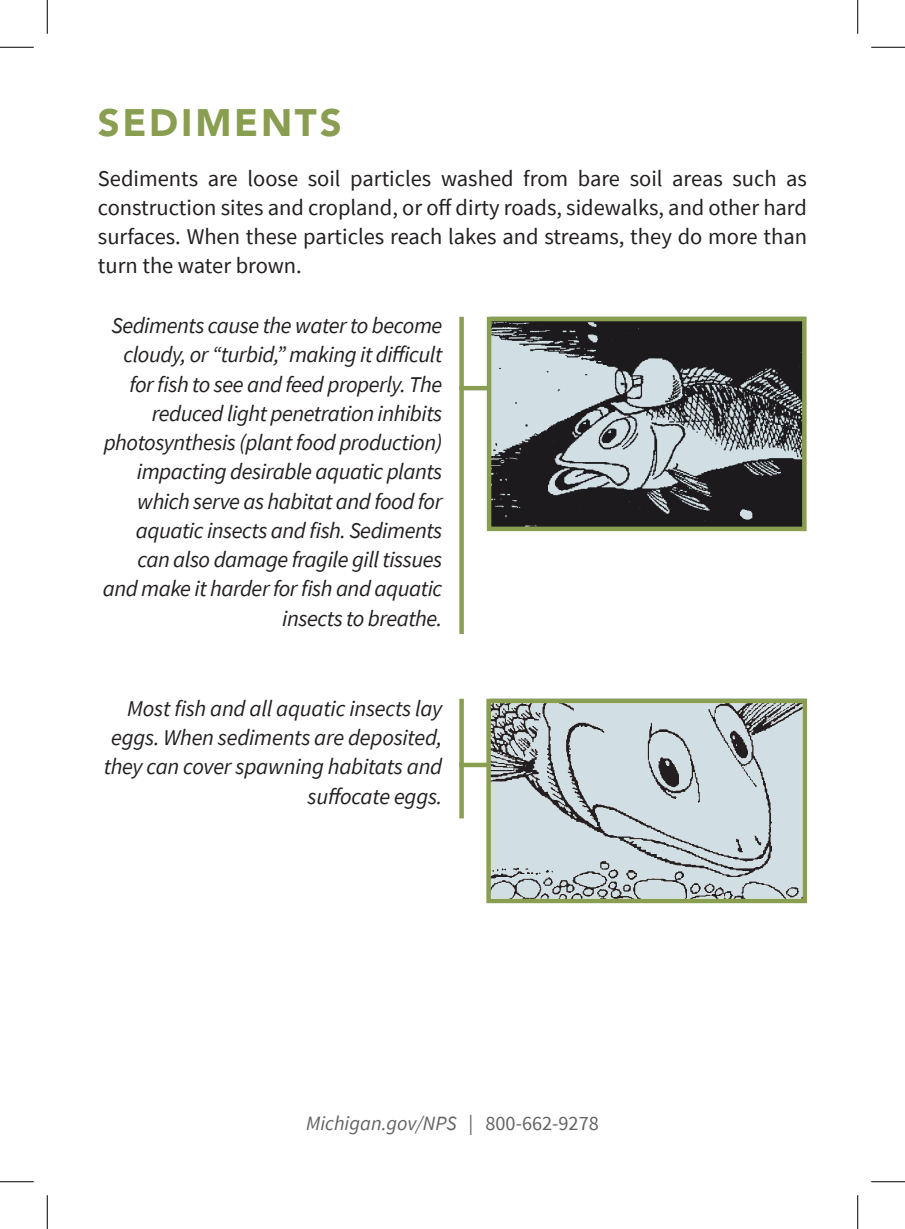
<style>
.page{position:relative;width:905px;height:1229px;background:#fff}
.page>*{position:absolute;margin:0;border:0;box-sizing:border-box;transform-origin:0 0}
.t1{font:900 38.25px "Avenir";letter-spacing:.07em;color:#899e50}
.t2{font:italic 22.5px/29.2px "Source Sans Pro";letter-spacing:-.02em;color:#231f20;text-align:right}
.t3{font:22.5px/29.2px "Source Sans Pro";color:#231f20;text-align:justify}
.t4{font:italic 20.25px "Source Sans Pro";color:#636366}
.s1{font-style:normal}
</style>
<div class="page">
<img style="left:491px;top:703px;width:311px;height:195px">
<div style="left:486px;top:698px;width:321px;height:205px;border:4px solid #899e50"></div>
<hr style="left:459px;top:386px;width:28px;height:4px;background:#899e50">
<div style="left:459px;top:762px;width:28px;height:5px;background:#899e50"></div>
<div style="left:459px;top:317px;width:5px;height:317px;background:#899e50"></div>
<div style="left:459px;top:698px;width:5px;height:120px;background:#899e50"></div>
<img style="left:492px;top:322px;width:309px;height:204px">
<div style="left:487px;top:317px;width:319px;height:214px;border:4px solid #899e50"></div>
<hr style="left:0;top:47px;width:34px;height:1px;background:#000">
<hr style="left:871px;top:47px;width:33px;height:1px;background:#000">
<hr style="left:0;top:1181px;width:34px;height:1px;background:#000">
<hr style="left:871px;top:1181px;width:33px;height:1px;background:#000">
<hr style="left:47px;top:0;width:1px;height:34px;background:#000">
<hr style="left:47px;top:1195px;width:1px;height:33px;background:#000">
<hr style="left:857px;top:0;width:1px;height:34px;background:#000">
<hr style="left:857px;top:1195px;width:1px;height:33px;background:#000">
<p class="t1" style="left:98px;top:90px;width:245px">SEDIMENTS</p>
<p class="t3" style="left:98px;top:163px;width:710px">Sediments are loose soil particles washed from bare soil areas such as construction sites and cropland, or off dirty roads, sidewalks, and other hard surfaces. When these particles reach lakes and streams, they do more than turn the water brown.</p>
<p class="t2" style="left:103px;top:311px;width:341px">Sediments cause the water to become cloudy, or “turbid,” making it difficult for fish to see and feed properly. The reduced light penetration inhibits photosynthesis (plant food production) impacting desirable aquatic plants which serve as habitat and food for aquatic insects and fish. Sediments can also damage fragile gill tissues and make it harder for fish and aquatic insects to breathe.</p>
<p class="t2" style="left:104px;top:693px;width:340px">Most fish and all aquatic insects lay eggs. When sediments are deposited, they can cover spawning habitats and suffocate eggs.</p>
<p class="t4" style="left:306px;top:1110px;width:294px">Michigan.gov/NPS <span class="s1">| 800-662-9278</span></p>
</div>
